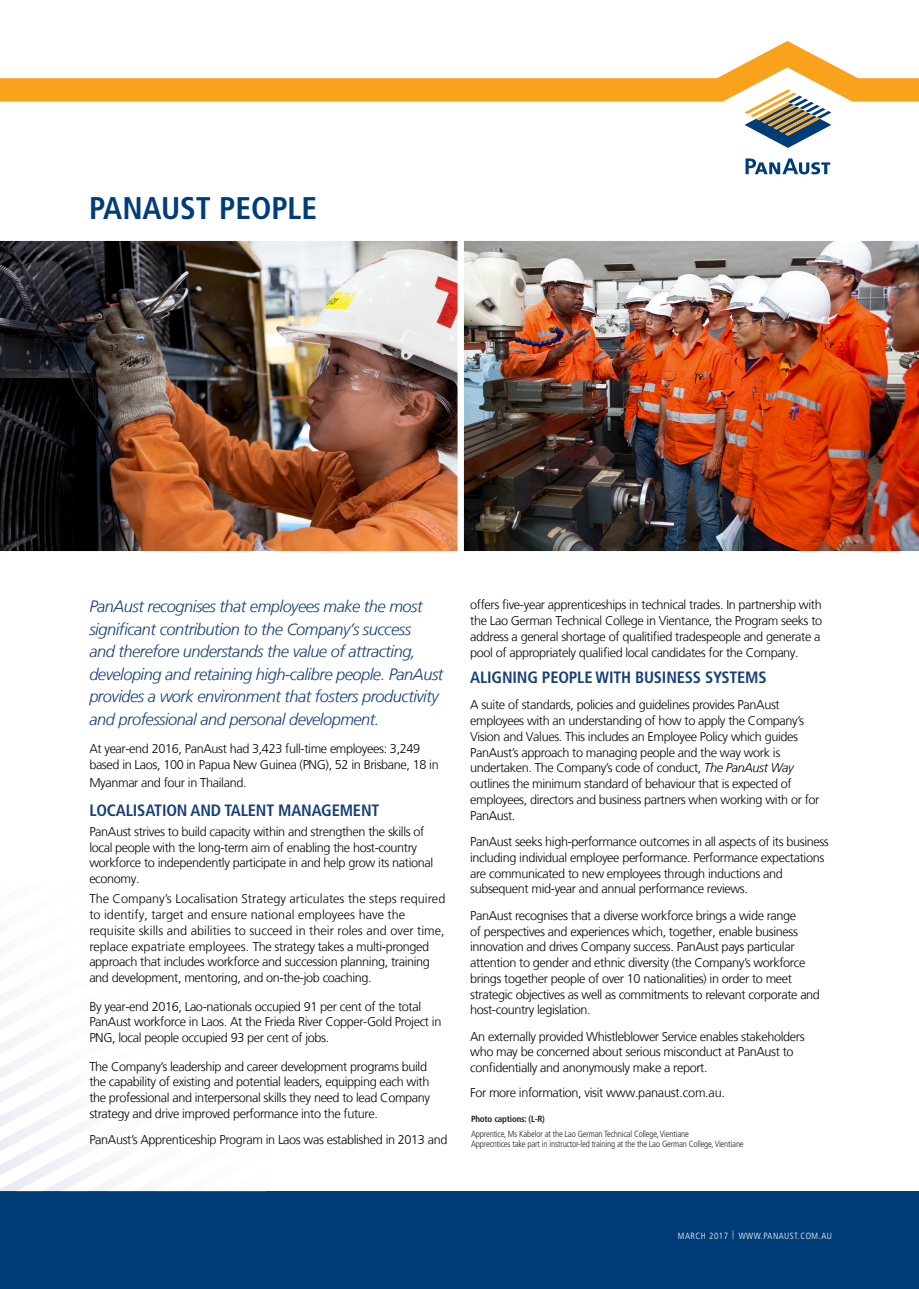
<style>
.page{position:relative;width:919px;height:1289px;background:#fff}
.page>*{position:absolute;margin:0;border:0;box-sizing:border-box;transform-origin:0 0}
.SECTION_PAGE_HEADER{font:700 condensed 31.35px "Frutiger LT Pro";color:#003d78}
.INTRO_PARA{font:italic 300 16.35px/22.5px "Frutiger LT";letter-spacing:-.03em;color:#174076}
.BODY_COPY{font:700 condensed 16.35px "Frutiger LT Pro";letter-spacing:-.01em;color:#174076}
.INTRO_PARA-2{font:700 condensed 16.35px "Frutiger LT Pro";letter-spacing:-.01em;color:#174076}
.BODY_COPY-2{font:300 12.75px/15.8px "Frutiger LT";letter-spacing:-.03em;color:#040503}
.BODY_COPY-3{font:300 12.75px/15.8px "Frutiger LT";color:#040503}
.INTRO_PARA-3{font:300 12.75px/15.8px "Frutiger LT";letter-spacing:-.03em;color:#040503}
.PHOTO_CAPTION{font:300 condensed 9px/10.5px "Frutiger LT Pro";letter-spacing:-.02em;color:#231f20}
.t1{font:300 condensed 9px "Frutiger LT Pro";letter-spacing:.06em;color:#fff}
.PHOTO_CAPTION-2{font:700 condensed 9px "Frutiger LT Pro";letter-spacing:-.02em;color:#231f20}
.s1{font-style:italic}
</style>
<div class="page">
<div style="left:0;top:1191px;width:918px;height:97px;background:#003d78"></div>
<svg style="left:0;top:41px;width:918px;height:60px"></svg>
<svg style="left:744px;top:89px;width:87px;height:59px"></svg>
<svg style="left:745px;top:158px;width:85px;height:16px"></svg>
<img style="left:0;top:240px;width:458px;height:311px">
<img style="left:463px;top:241px;width:455px;height:310px">
<p class="SECTION_PAGE_HEADER" style="left:89px;top:190px;width:229px">PANAUST PEOPLE</p>
<p class="INTRO_PARA" style="left:89px;top:595px;width:355px">PanAust recognises that employees make the most significant contribution to the Company’s success<br>and therefore understands the value of attracting, developing and retaining high-calibre people. PanAust provides a work environment that fosters productivity and professional and personal development.</p>
<p class="INTRO_PARA-3" style="left:89px;top:741px;width:351px">At year-end 2016, PanAust had 3,423 full-time employees: 3,249 based in Laos, 100 in Papua New Guinea (PNG), 52 in Brisbane, 18 in</p>
<p class="INTRO_PARA-3" style="left:89px;top:774px;width:159px">Myanmar and four in Thailand.</p>
<p class="INTRO_PARA-2" style="left:89px;top:800px;width:291px">LOCALISATION AND TALENT MANAGEMENT</p>
<p class="INTRO_PARA-3" style="left:89px;top:823px;width:345px">PanAust strives to build capacity within and strengthen the skills of local people with the long-term aim of enabling the host-country workforce to independently participate in and help grow its national economy.</p>
<p class="BODY_COPY-3" style="left:89px;top:891px;width:357px">The Company’s Localisation Strategy articulates the steps required to identify, target and ensure national employees have the requisite skills and abilities to succeed in their roles and over time, replace expatriate employees. The strategy takes a multi-pronged approach that includes workforce and succession planning, training and development, mentoring, and on-the-job coaching.</p>
<p class="BODY_COPY-2" style="left:89px;top:998px;width:353px">By year-end 2016, Lao-nationals occupied 91 per cent of the total<br>PanAust workforce in Laos. At the Frieda River Copper-Gold Project in<br>PNG, local people occupied 93 per cent of jobs.</p>
<p class="BODY_COPY-2" style="left:89px;top:1058px;width:342px">The Company’s leadership and career development programs build the capability of existing and potential leaders, equipping each with the professional and interpersonal skills they need to lead Company strategy and drive improved performance into the future.</p>
<p class="BODY_COPY-2" style="left:89px;top:1132px;width:359px">PanAust’s Apprenticeship Program in Laos was established in 2013 and</p>
<p class="BODY_COPY-2" style="left:470px;top:597px;width:353px">offers five-year apprenticeships in technical trades. In partnership with the Lao German Technical College in Vientance, the Program seeks to address a general shortage of qualitified tradespeople and generate a pool of appropriately qualified local candidates for the Company.</p>
<p class="BODY_COPY" style="left:470px;top:667px;width:298px">ALIGNING PEOPLE WITH BUSINESS SYSTEMS</p>
<p class="BODY_COPY-2" style="left:470px;top:697px;width:351px">A suite of standards, policies and guidelines provides PanAust employees with an understanding of how to apply the Company’s Vision and Values. This includes an Employee Policy which guides PanAust’s approach to managing people and the way work is undertaken. The Company’s code of conduct, <span class="s1">The PanAust Way </span>outlines the minimum standard of behaviour that is expected of employees, directors and business partners when working with or for PanAust.</p>
<p class="BODY_COPY-2" style="left:470px;top:834px;width:360px">PanAust seeks high-performance outcomes in all aspects of its business including individual employee performance. Performance expectations are communicated to new employees through inductions and subsequent mid-year and annual performance reviews.</p>
<p class="BODY_COPY-2" style="left:470px;top:907px;width:351px">PanAust recognises that a diverse workforce brings a wide range<br>of perspectives and experiences which, together, enable business innovation and drives Company success. PanAust pays particular attention to gender and ethnic diversity (the Company’s workforce brings together people of over 10 nationalities) in order to meet strategic objectives as well as commitments to relevant corporate and host-country legislation.</p>
<p class="BODY_COPY-2" style="left:470px;top:1028px;width:336px">An externally provided Whistleblower Service enables stakeholders who may be concerned about serious misconduct at PanAust to confidentially and anonymously make a report.</p>
<p class="BODY_COPY-2" style="left:470px;top:1084px;width:256px">For more information, visit www.panaust.com.au.</p>
<p class="PHOTO_CAPTION-2" style="left:471px;top:1113px;width:75px">Photo captions: (L-R)</p>
<p class="PHOTO_CAPTION" style="left:471px;top:1128px;width:274px">Apprentice, Ms Kabelor at the Lao German Technical College, Vientiane<br>Apprecntices take part in instructor-led training at the the Lao German College, Vientiane</p>
<p class="t1" style="left:677px;top:1230px;width:155px">MARCH 2017 | WWW.PANAUST.COM.AU</p>
</div>
